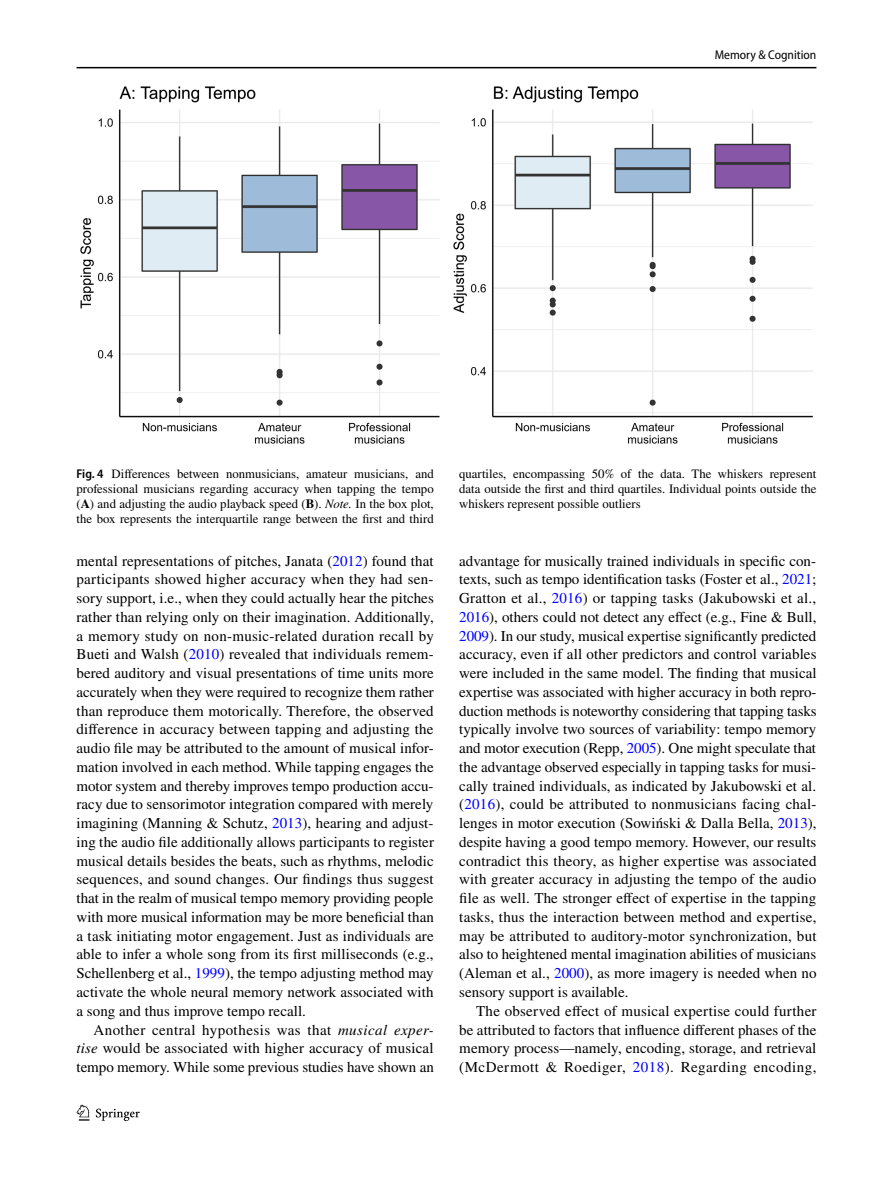
<style>
.page{position:relative;width:893px;height:1187px;background:#fff}
.page>*{position:absolute;margin:0;border:0;box-sizing:border-box;transform-origin:0 0}
.t1{font:15px/18.8px "STIX";letter-spacing:.005em;color:#000;text-align:justify}
.t2{font:12.75px/15px "STIX";color:#000;text-align:justify}
.t3{font:semi-condensed 12.75px "Myriad Pro";color:#000}
.s1{font-family:"Myriad Pro";font-weight:600;font-stretch:semi-condensed}
.s2{font-weight:700}
.s3{font-style:italic}
.s4{color:#00f}
</style>
<div class="page">
<hr style="left:77px;top:67px;width:739px;height:1px;background:#000">
<svg style="left:77px;top:1104px;width:12px;height:16px"></svg>
<svg style="left:96px;top:1108px;width:44px;height:12px"></svg>
<img style="left:81px;top:87px;width:731px;height:356px">
<p class="t3" style="left:715px;top:48px;width:103px">Memory &amp; Cognition</p>
<p class="t2" style="left:77px;top:467px;width:359px"><span class="s1">Fig. 4</span> Differences between nonmusicians, amateur musicians, and professional musicians regarding accuracy when tapping the tempo (<span class="s2">A</span>) and adjusting the audio playback speed (<span class="s2">B</span>). <span class="s3">Note.</span> In the box plot, the box represents the interquartile range between the first and third</p>
<p class="t2" style="left:459px;top:467px;width:359px">quartiles, encompassing 50% of the data. The whiskers represent data outside the first and third quartiles. Individual points outside the whiskers represent possible outliers</p>
<p class="t1" style="left:77px;top:552px;width:359px">mental representations of pitches, Janata (<span class="s4">2012</span>) found that participants showed higher accuracy when they had sen&shy;sory support, i.e., when they could actually hear the pitches rather than relying only on their imagination. Additionally, a memory study on non-music-related duration recall by Bueti and Walsh (<span class="s4">2010</span>) revealed that individuals remem&shy;bered auditory and visual presentations of time units more accurately when they were required to recognize them rather than reproduce them motorically. Therefore, the observed difference in accuracy between tapping and adjusting the audio file may be attributed to the amount of musical infor&shy;mation involved in each method. While tapping engages the motor system and thereby improves tempo production accu&shy;racy due to sensorimotor integration compared with merely imagining (Manning &amp; Schutz, <span class="s4">2013</span>), hearing and adjust&shy;ing the audio file additionally allows participants to register musical details besides the beats, such as rhythms, melodic sequences, and sound changes. Our findings thus suggest that in the realm of musical tempo memory providing people with more musical information may be more beneficial than a task initiating motor engagement. Just as individuals are able to infer a whole song from its first milliseconds (e.g., Schellenberg et al., <span class="s4">1999</span>), the tempo adjusting method may activate the whole neural memory network associated with a song and thus improve tempo recall.</p>
<p class="t1" style="left:77px;top:1021px;width:359px;text-indent:17px">Another central hypothesis was that <span class="s3">musical exper&shy;tise</span> would be associated with higher accuracy of musical tempo memory. While some previous studies have shown an</p>
<p class="t1" style="left:459px;top:552px;width:359px">advantage for musically trained individuals in specific con&shy;texts, such as tempo identification tasks (Foster et al., <span class="s4">2021</span>; Gratton et al., <span class="s4">2016</span>) or tapping tasks (Jakubowski et al., <span class="s4">2016</span>), others could not detect any effect (e.g., Fine &amp; Bull, <span class="s4">2009</span>). In our study, musical expertise significantly predicted accuracy, even if all other predictors and control variables were included in the same model. The finding that musical expertise was associated with higher accuracy in both repro&shy;duction methods is noteworthy considering that tapping tasks typically involve two sources of variability: tempo memory and motor execution (Repp, <span class="s4">2005</span>). One might speculate that the advantage observed especially in tapping tasks for musi&shy;cally trained individuals, as indicated by Jakubowski et al. (<span class="s4">2016</span>), could be attributed to nonmusicians facing chal&shy;lenges in motor execution (Sowiński &amp; Dalla Bella, <span class="s4">2013</span>), despite having a good tempo memory. However, our results contradict this theory, as higher expertise was associated with greater accuracy in adjusting the tempo of the audio file as well. The stronger effect of expertise in the tapping tasks, thus the interaction between method and expertise, may be attributed to auditory-motor synchronization, but also to heightened mental imagination abilities of musicians (Aleman et al., <span class="s4">2000</span>), as more imagery is needed when no sensory support is available.</p>
<p class="t1" style="left:459px;top:1002px;width:359px;text-indent:17px">The observed effect of musical expertise could further be attributed to factors that influence different phases of the memory process—namely, encoding, storage, and retrieval (McDermott &amp; Roediger, <span class="s4">2018</span>). Regarding encoding,</p>
</div>
